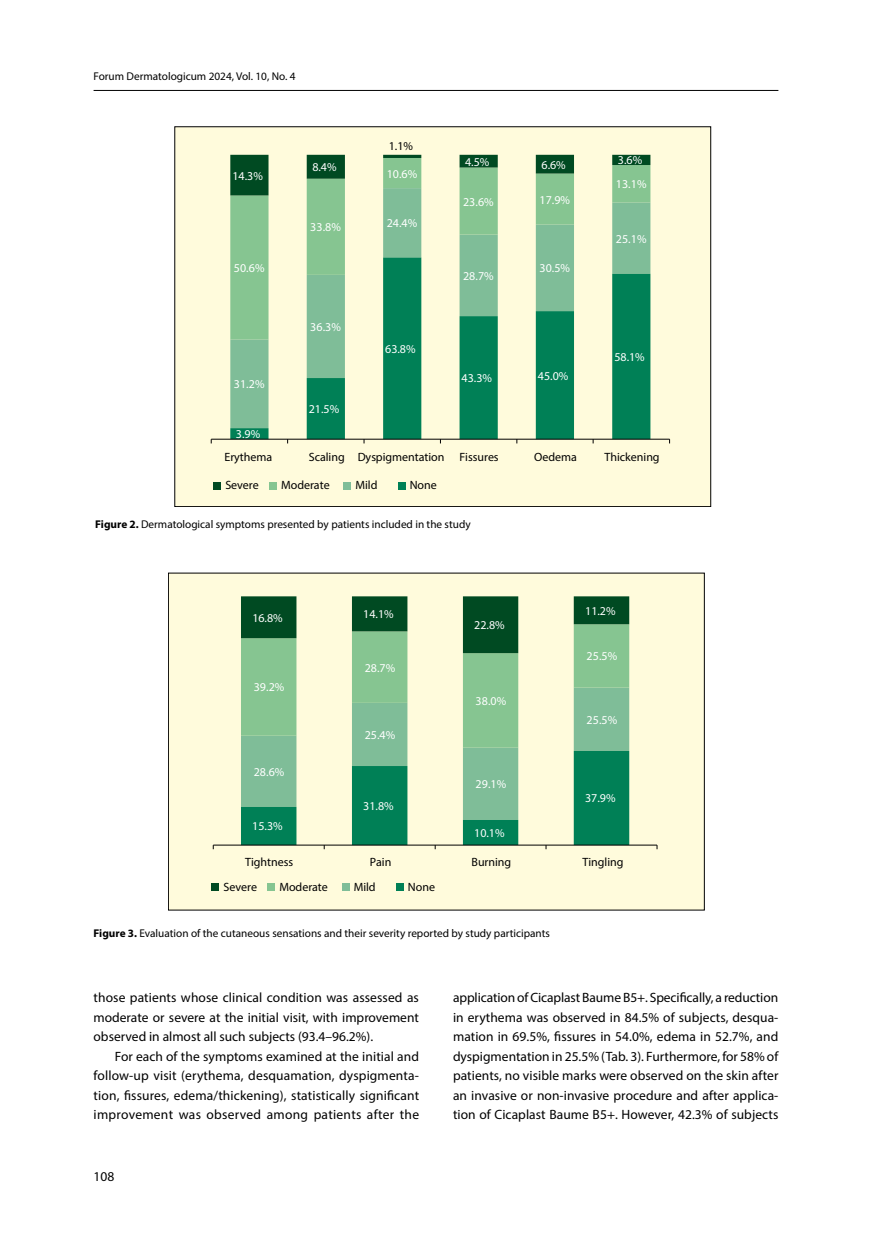
<style>
.page{position:relative;width:872px;height:1234px;background:#fff}
.page>*{position:absolute;margin:0;border:0;box-sizing:border-box;transform-origin:0 0}
.t1{font:13.5px/19.5px "Myriad Pro";letter-spacing:.005em;color:#000;text-align:justify}
.t2{font:12px "Myriad Pro";letter-spacing:.005em;color:#fff}
.t3{font:12px "Myriad Pro";color:#000}
.t4{font:11.25px "Myriad Pro";color:#000}
.s1{font-weight:700}
</style>
<div class="page">
<hr style="left:94px;top:90px;width:684px;height:1px;background:#000">
<div style="left:175px;top:127px;width:535px;height:379px;background:#fffbdc"></div>
<svg style="left:230px;top:428px;width:420px;height:10px;fill:#008056"></svg>
<svg style="left:230px;top:339px;width:420px;height:89px"></svg>
<svg style="left:230px;top:195px;width:420px;height:144px"></svg>
<svg style="left:230px;top:155px;width:420px;height:40px"></svg>
<hr style="left:211px;top:438px;width:458px;height:1px;background:#000">
<div style="left:214px;top:482px;width:7px;height:7px;background:#004a22"></div>
<div style="left:269px;top:482px;width:8px;height:7px;background:#86c591"></div>
<div style="left:344px;top:482px;width:7px;height:7px;background:#7fbd98"></div>
<div style="left:398px;top:482px;width:7px;height:7px;background:#008056"></div>
<div style="left:168px;top:573px;width:536px;height:336px;background:#fffbdc"></div>
<svg style="left:241px;top:747px;width:388px;height:3px"></svg>
<svg style="left:241px;top:653px;width:388px;height:94px;fill:#86c598"></svg>
<svg style="left:241px;top:596px;width:388px;height:57px"></svg>
<hr style="left:213px;top:844px;width:444px;height:1px;background:#000">
<svg style="left:241px;top:750px;width:388px;height:99px"></svg>
<div style="left:212px;top:883px;width:7px;height:7px;background:#004a22"></div>
<div style="left:268px;top:883px;width:7px;height:7px;background:#86c591"></div>
<div style="left:342px;top:883px;width:7px;height:7px;background:#7fbd98"></div>
<div style="left:396px;top:883px;width:7px;height:7px;background:#008056"></div>
<p class="t4" style="left:94px;top:70px;width:203px">Forum Dermatologicum 2024, Vol. 10, No. 4</p>
<p class="t2" style="left:232px;top:168px;width:32px">14.3%</p>
<p class="t2" style="left:234px;top:260px;width:32px">50.6%</p>
<p class="t2" style="left:234px;top:377px;width:32px">31.2%</p>
<p class="t2" style="left:236px;top:426px;width:26px">3.9%</p>
<p class="t2" style="left:312px;top:160px;width:26px">8.4%</p>
<p class="t2" style="left:310px;top:220px;width:32px">33.8%</p>
<p class="t2" style="left:310px;top:319px;width:32px">36.3%</p>
<p class="t2" style="left:309px;top:401px;width:32px">21.5%</p>
<p class="t3" style="left:389px;top:139px;width:26px">1.1%</p>
<p class="t2" style="left:387px;top:166px;width:32px">10.6%</p>
<p class="t2" style="left:387px;top:216px;width:32px">24.4%</p>
<p class="t2" style="left:385px;top:341px;width:32px">63.8%</p>
<p class="t2" style="left:465px;top:154px;width:26px">4.5%</p>
<p class="t2" style="left:541px;top:157px;width:26px">6.6%</p>
<p class="t2" style="left:463px;top:194px;width:32px">23.6%</p>
<p class="t2" style="left:539px;top:192px;width:32px">17.9%</p>
<p class="t2" style="left:463px;top:268px;width:32px">28.7%</p>
<p class="t2" style="left:539px;top:261px;width:32px">30.5%</p>
<p class="t2" style="left:461px;top:370px;width:32px">43.3%</p>
<p class="t2" style="left:538px;top:368px;width:32px">45.0%</p>
<p class="t2" style="left:618px;top:153px;width:26px">3.6%</p>
<p class="t2" style="left:616px;top:177px;width:32px">13.1%</p>
<p class="t2" style="left:616px;top:231px;width:32px">25.1%</p>
<p class="t2" style="left:614px;top:349px;width:32px">58.1%</p>
<p class="t3" style="left:224px;top:449px;width:49px">Erythema</p>
<p class="t3" style="left:309px;top:449px;width:191px">Scaling Dyspigmentation Fissures</p>
<p class="t3" style="left:534px;top:449px;width:44px">Oedema</p>
<p class="t3" style="left:604px;top:449px;width:57px">Thickening</p>
<p class="t3" style="left:225px;top:478px;width:35px">Severe</p>
<p class="t3" style="left:281px;top:478px;width:50px">Moderate</p>
<p class="t3" style="left:355px;top:477px;width:23px">Mild</p>
<p class="t3" style="left:410px;top:477px;width:29px">None</p>
<p class="t4" style="left:95px;top:517px;width:377px"><span class="s1">Figure 2.</span> Dermatological symptoms presented by patients included in the study</p>
<p class="t2" style="left:252px;top:610px;width:32px">16.8%</p>
<p class="t2" style="left:363px;top:606px;width:32px">14.1%</p>
<p class="t2" style="left:254px;top:679px;width:32px">39.2%</p>
<p class="t2" style="left:254px;top:764px;width:32px">28.6%</p>
<p class="t2" style="left:252px;top:818px;width:32px">15.3%</p>
<p class="t2" style="left:365px;top:660px;width:32px">28.7%</p>
<p class="t2" style="left:365px;top:727px;width:32px">25.4%</p>
<p class="t2" style="left:363px;top:798px;width:32px">31.8%</p>
<p class="t2" style="left:474px;top:617px;width:32px">22.8%</p>
<p class="t2" style="left:475px;top:693px;width:32px">38.0%</p>
<p class="t2" style="left:475px;top:776px;width:32px">29.1%</p>
<p class="t2" style="left:474px;top:825px;width:32px">10.1%</p>
<p class="t2" style="left:585px;top:603px;width:32px">11.2%</p>
<p class="t2" style="left:586px;top:648px;width:32px">25.5%</p>
<p class="t2" style="left:586px;top:712px;width:32px">25.5%</p>
<p class="t2" style="left:585px;top:790px;width:32px">37.9%</p>
<p class="t3" style="left:245px;top:854px;width:50px">Tightness</p>
<p class="t3" style="left:370px;top:854px;width:23px">Pain</p>
<p class="t3" style="left:471px;top:854px;width:41px">Burning</p>
<p class="t3" style="left:582px;top:854px;width:43px">Tingling</p>
<p class="t3" style="left:224px;top:879px;width:35px">Severe</p>
<p class="t3" style="left:279px;top:879px;width:50px">Moderate</p>
<p class="t3" style="left:354px;top:879px;width:23px">Mild</p>
<p class="t3" style="left:408px;top:879px;width:29px">None</p>
<p class="t4" style="left:94px;top:925px;width:458px"><span class="s1">Figure 3.</span> Evaluation of the cutaneous sensations and their severity reported by study participants</p>
<p class="t1" style="left:94px;top:987px;width:327px">those patients whose clinical condition was assessed as moderate or severe at the initial visit, with improvement observed in almost all such subjects (93.4–96.2%).</p>
<p class="t1" style="left:94px;top:1045px;width:327px;text-indent:21px">For each of the symptoms examined at the initial and follow-up visit (erythema, desquamation, dyspigmenta&shy;tion, fissures, edema/thickening), statistically significant improvement was observed among patients after the</p>
<p class="t1" style="left:94px;top:1166px;width:22px">108</p>
<p class="t1" style="left:453px;top:987px;width:327px">application of Cicaplast Baume B5+. Specifically, a reduction in erythema was observed in 84.5% of subjects, desqua&shy;mation in 69.5%, fissures in 54.0%, edema in 52.7%, and dyspigmentation in 25.5% (Tab. 3). Furthermore, for 58% of patients, no visible marks were observed on the skin after an invasive or non-invasive procedure and after applica&shy;tion of Cicaplast Baume B5+. However, 42.3% of subjects</p>
</div>
